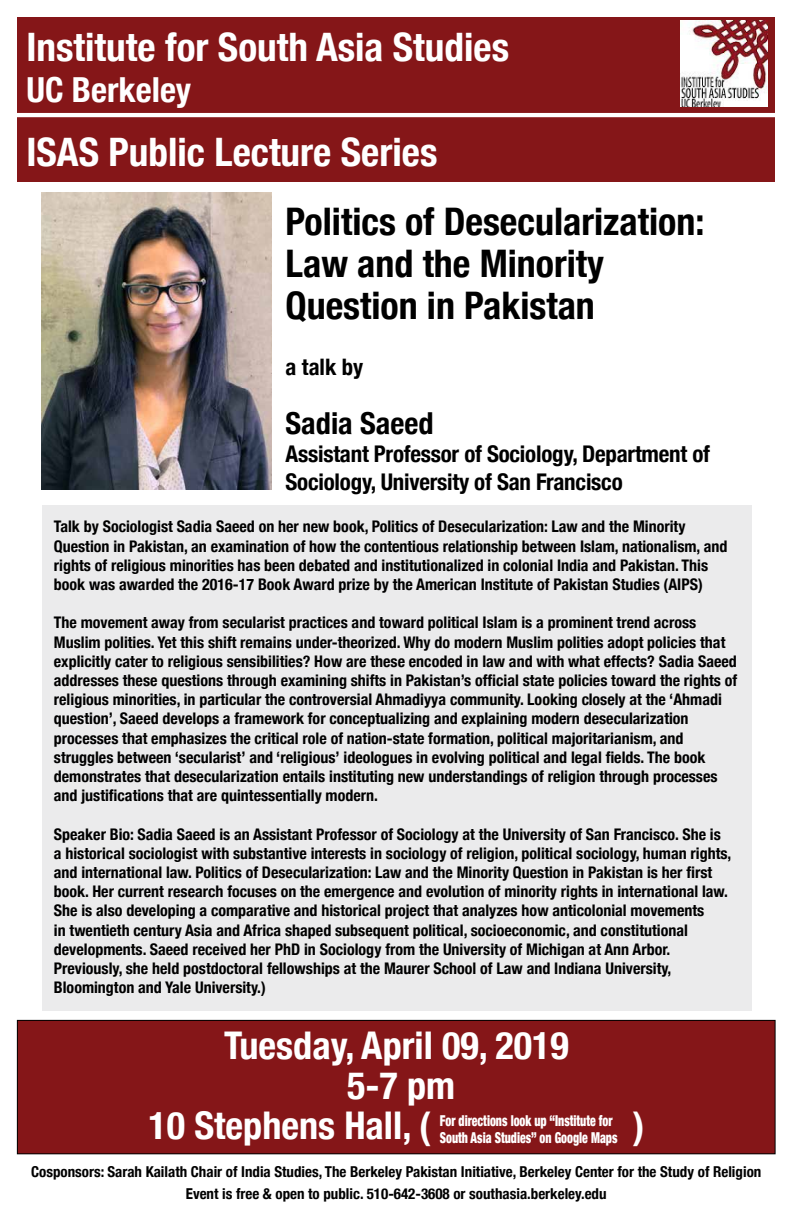
<style>
.page{position:relative;width:792px;height:1224px;background:#fff}
.page>*{position:absolute;margin:0;border:0;box-sizing:border-box;transform-origin:0 0}
.t1{font:700 condensed 39.2px "Helvetica Neue";color:#fff}
.t2{font:700 condensed 38.2px "Helvetica Neue";color:#fff}
.t3{font:700 condensed 38px/42px "Helvetica Neue";color:#000}
.t4{font:700 condensed 34.5px "Helvetica Neue";color:#fff}
.t5{font:700 condensed 30.3px "Helvetica Neue";color:#000}
.t6{font:700 condensed 23px/27.6px "Helvetica Neue";letter-spacing:-.01em;color:#000}
.t7{font:700 condensed 22.7px "Helvetica Neue";color:#000}
.t8{font:700 condensed 16px/19.2px "Helvetica Neue";color:#000}
.t9{font:700 condensed 15px/21.7px "Helvetica Neue";color:#000;text-align:center}
.t10{font:900 condensed 15px/17px "Helvetica Neue";color:#fff;scale:.79 1}
</style>
<div class="page">
<div style="left:18px;top:17px;width:757px;height:165px;background:#851618"></div>
<img style="left:680px;top:20px;width:87px;height:87px">
<hr style="left:5px;top:113px;width:779px;height:4px;background:#fff">
<div style="left:17px;top:1020px;width:758px;height:134px;background:#851618"></div>
<div style="left:17px;top:1020px;width:758px;height:134px;border:1px solid #000"></div>
<div style="left:42px;top:505px;width:709px;height:505px;background:#ebebec"></div>
<img style="left:42px;top:192px;width:230px;height:298px">
<h1 class="t1" style="left:26px;top:15px;width:484px">Institute for South Asia Studies</h1>
<h3 class="t4" style="left:26px;top:62px;width:166px">UC Berkeley</h3>
<h1 class="t1" style="left:26px;top:120px;width:413px">ISAS Public Lecture Series</h1>
<h3 class="t3" style="left:286px;top:198px;width:420px">Politics of Desecularization:<br>Law and the Minority<br>Question in Pakistan</h3>
<h3 class="t7" style="left:286px;top:348px;width:79px">a talk by</h3>
<h3 class="t5" style="left:286px;top:398px;width:149px">Sadia Saeed</h3>
<h3 class="t6" style="left:286px;top:438px;width:426px">Assistant Professor of Sociology, Department of<br>Sociology, University of San Francisco</h3>
<p class="t8" style="left:54px;top:516px;width:675px">Talk by Sociologist Sadia Saeed on her new book, Politics of Desecularization: Law and the Minority Question in Pakistan, an examination of how the contentious relationship between Islam, nationalism, and rights of religious minorities has been debated and institutionalized in colonial India and Pakistan. This book was awarded the 2016-17 Book Award prize by the American Institute of Pakistan Studies (AIPS)</p>
<p class="t8" style="left:54px;top:612px;width:685px">The movement away from secularist practices and toward political Islam is a prominent trend across Muslim polities. Yet this shift remains under-theorized. Why do modern Muslim polities adopt policies that explicitly cater to religious sensibilities? How are these encoded in law and with what effects? Sadia Saeed addresses these questions through examining shifts in Pakistan’s official state policies toward the rights of religious minorities, in particular the controversial Ahmadiyya community. Looking closely at the ‘Ahmadi question’, Saeed develops a framework for conceptualizing and explaining modern desecularization processes that emphasizes the critical role of nation-state formation, political majoritarianism, and struggles between ‘secularist’ and ‘religious’ ideologues in evolving political and legal fields. The book demonstrates that desecularization entails instituting new understandings of religion through processes and justifications that are quintessentially modern.</p>
<p class="t8" style="left:54px;top:823px;width:679px">Speaker Bio: Sadia Saeed is an Assistant Professor of Sociology at the University of San Francisco. She is a historical sociologist with substantive interests in sociology of religion, political sociology, human rights, and international law. Politics of Desecularization: Law and the Minority Question in Pakistan is her first book. Her current research focuses on the emergence and evolution of minority rights in international law.<br>She is also developing a comparative and historical project that analyzes how anticolonial movements<br>in twentieth century Asia and Africa shaped subsequent political, socioeconomic, and constitutional developments. Saeed received her PhD in Sociology from the University of Michigan at Ann Arbor.<br>Previously, she held postdoctoral fellowships at the Maurer School of Law and Indiana University, Bloomington and Yale University.)</p>
<h2 class="t2" style="left:224px;top:1013px;width:346px">Tuesday, April 09, 2019</h2>
<h2 class="t2" style="left:347px;top:1054px;width:110px">5-7 pm</h2>
<h2 class="t2" style="left:149px;top:1094px;width:283px">10 Stephens Hall, (</h2>
<p class="t10" style="left:440px;top:1112px;width:227px">For directions look up “Institute for<br>South Asia Studies” on Google Maps</p>
<h2 class="t2" style="left:633px;top:1094px;width:13px">)</h2>
<p class="t9" style="left:31px;top:1160px;width:732px">Cosponsors: Sarah Kailath Chair of India Studies, The Berkeley Pakistan Initiative, Berkeley Center for the Study of Religion<br>Event is free &amp; open to public. 510-642-3608 or southasia.berkeley.edu</p>
</div>
